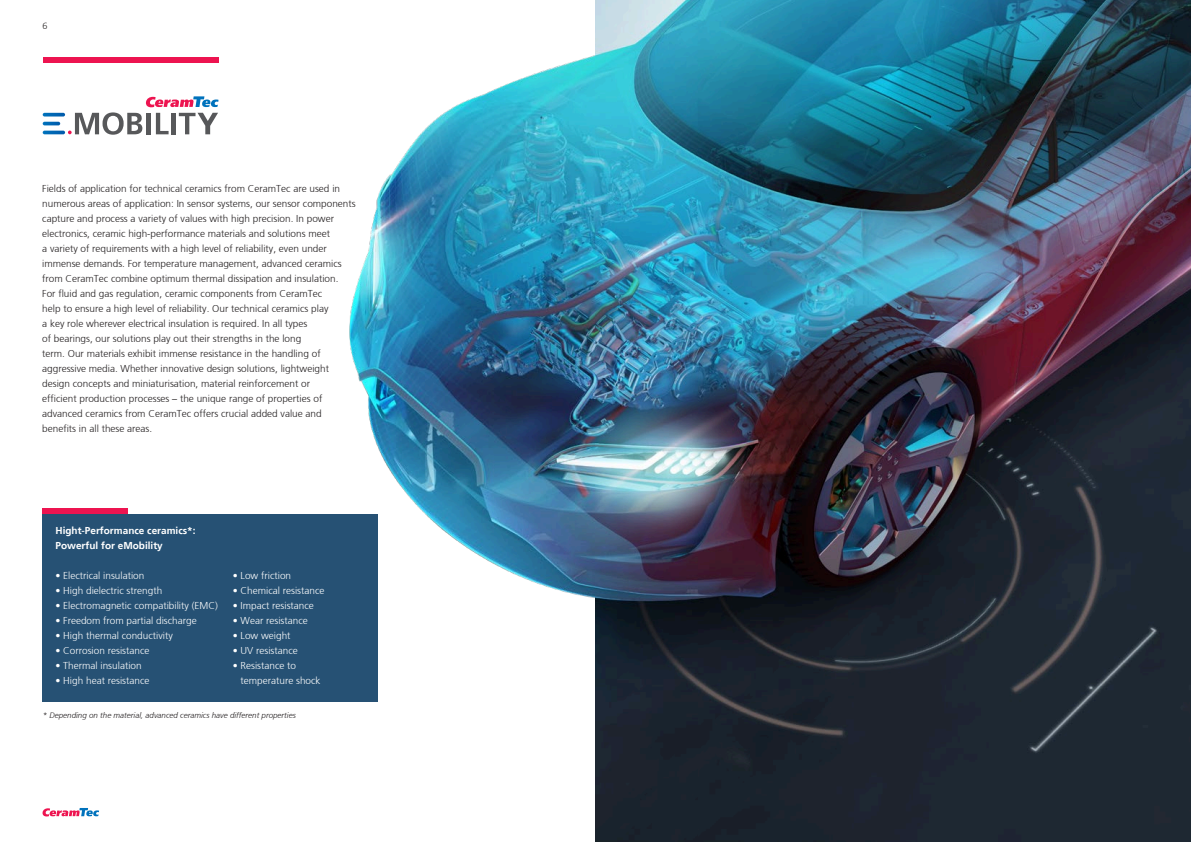
<style>
.page{position:relative;width:1191px;height:842px;background:#fff}
.page>*{position:absolute;margin:0;border:0;box-sizing:border-box;transform-origin:0 0}
.t1{font:300 10px/15px "Frutiger";color:#231f20}
.t2{font:300 10px/15px "Frutiger";color:#fff}
.t3{font:700 10px/15px "Frutiger";color:#fff}
.t4{font:300 9px "Frutiger";color:#231f20}
.t5{font:italic 300 8px "Frutiger";color:#231f20}
</style>
<div class="page">
<svg style="left:43px;top:808px;width:56px;height:8px"></svg>
<img style="left:42px;top:55px;width:553px;height:647px">
<img style="left:595px;top:0;width:596px;height:842px">
<div style="left:43px;top:57px;width:175px;height:5px;background:#ed1450"></div>
<div style="left:43px;top:514px;width:335px;height:188px;background:#265174"></div>
<div style="left:43px;top:508px;width:85px;height:6px;background:#ed1450"></div>
<svg style="left:43px;top:96px;width:175px;height:39px"></svg>
<p class="t4" style="left:43px;top:21px;width:7px">6</p>
<p class="t1" style="left:42px;top:181px;width:315px">Fields of application for technical ceramics from CeramTec are used in numerous areas of application: In sensor systems, our sensor components capture and process a variety of values with high precision. In power electronics, ceramic high-performance materials and solutions meet<br>a variety of requirements with a high level of reliability, even under immense demands. For temperature management, advanced ceramics from CeramTec combine optimum thermal dissipation and insulation.<br>For fluid and gas regulation, ceramic components from CeramTec<br>help to ensure a high level of reliability. Our technical ceramics play<br>a key role wherever electrical insulation is required. In all types<br>of bearings, our solutions play out their strengths in the long<br>term. Our materials exhibit immense resistance in the handling of aggressive media. Whether innovative design solutions, lightweight design concepts and miniaturisation, material reinforcement or<br>efficient production processes – the unique range of properties of advanced ceramics from CeramTec offers crucial added value and benefits in all these areas.</p>
<p class="t3" style="left:56px;top:523px;width:142px">Hight-Performance ceramics*:<br>Powerful for eMobility</p>
<p class="t2" style="left:56px;top:568px;width:90px">• Electrical insulation</p>
<p class="t2" style="left:56px;top:583px;width:108px">• High dielectric strength</p>
<p class="t2" style="left:56px;top:598px;width:164px">• Electromagnetic compatibility (EMC)</p>
<p class="t2" style="left:56px;top:613px;width:143px">• Freedom from partial discharge</p>
<p class="t2" style="left:56px;top:628px;width:119px">• High thermal conductivity</p>
<p class="t2" style="left:56px;top:643px;width:95px">• Corrosion resistance</p>
<p class="t2" style="left:56px;top:658px;width:88px">• Thermal insulation</p>
<p class="t2" style="left:56px;top:673px;width:95px">• High heat resistance</p>
<p class="t2" style="left:233px;top:568px;width:60px">• Low friction</p>
<p class="t2" style="left:233px;top:583px;width:93px">• Chemical resistance</p>
<p class="t2" style="left:233px;top:598px;width:83px">• Impact resistance</p>
<p class="t2" style="left:233px;top:613px;width:76px">• Wear resistance</p>
<p class="t2" style="left:233px;top:628px;width:59px">• Low weight</p>
<p class="t2" style="left:233px;top:643px;width:66px">• UV resistance</p>
<p class="t2" style="left:241px;top:658px;width:81px;text-indent:-8px">• Resistance to temperature shock</p>
<p class="t5" style="left:43px;top:710px;width:254px">* Depending on the material, advanced ceramics have different properties</p>
</div>
